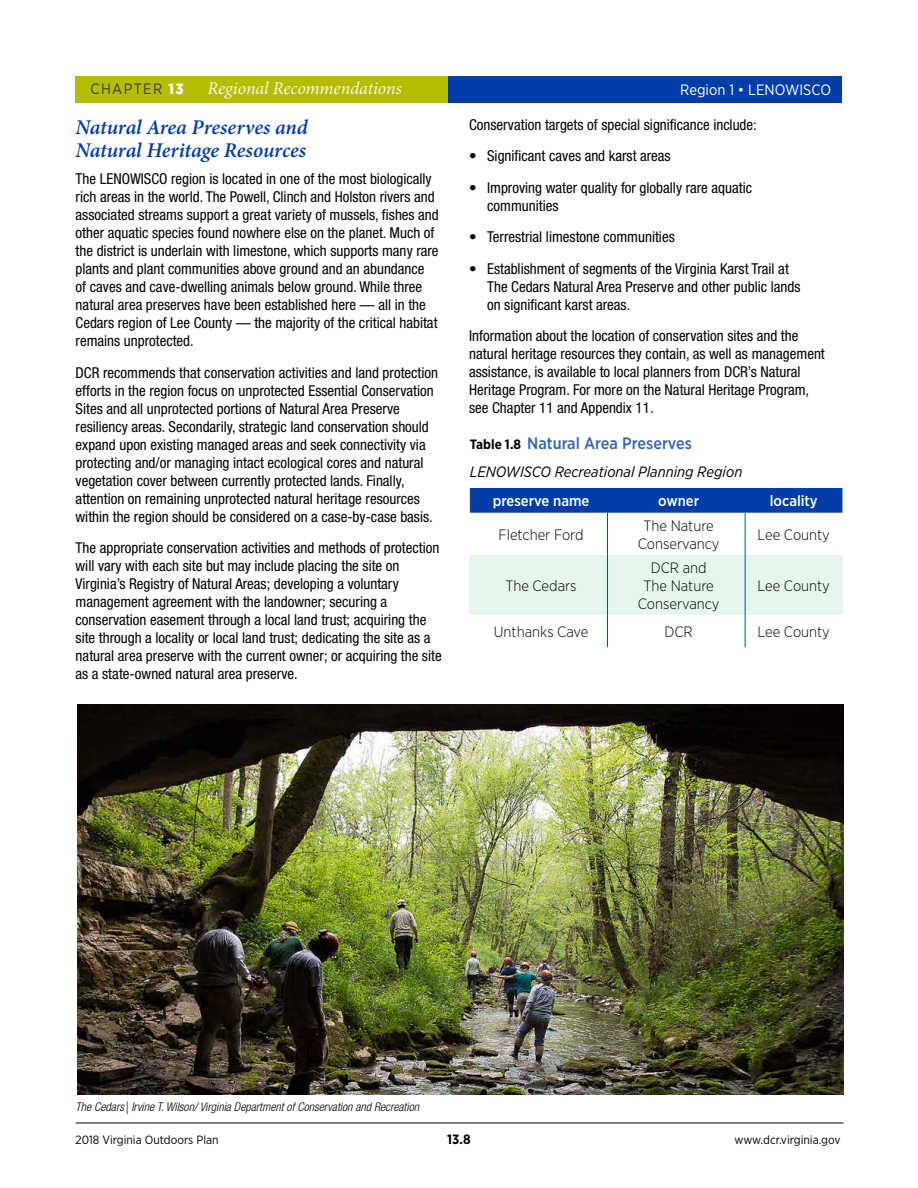
<style>
.page{position:relative;width:918px;height:1188px;background:#fff}
.page>*{position:absolute;margin:0;border:0;box-sizing:border-box;transform-origin:0 0}
.t1{font:italic 600 21px/22.5px "Minion Pro";letter-spacing:-.005em;color:#003da6}
.t2{font:italic 18px "Minion Pro";letter-spacing:-.005em;color:#f8f5e6}
.t3{font:500 16.5px "Gotham Narrow";color:#3364b8}
.t4{font:condensed 15px/18px "Helvetica Neue LT Std";color:#000}
.t5{font:300 15px/18px "Gotham Narrow";color:#000;text-align:center}
.t6{font:italic 15px "Gotham Narrow";color:#000}
.t7{font:500 15px "Gotham Narrow";color:#fff}
.t8{font:15px "Gotham Narrow";color:#fff}
.t9{font:15px "Gotham Narrow";letter-spacing:.09em;color:#414042}
.t10{font:700 13.5px "Gotham Narrow";color:#000}
.t11{font:italic 300 condensed 12px "Helvetica Neue LT Std";color:#000}
.t12{font:12px "Gotham Narrow";color:#000}
.s1{font-weight:900;color:#fff}
.s2{font-weight:700;font-size:13.5px;color:#000}
.s3{font-size:12px}
</style>
<div class="page">
<hr style="left:76px;top:1123px;width:767px;height:1px;background:#000">
<div style="left:76px;top:76px;width:372px;height:27px;background:#b4bd00"></div>
<div style="left:448px;top:76px;width:394px;height:27px;background:#003da6"></div>
<div style="left:470px;top:488px;width:372px;height:25px;background:#003da6"></div>
<div style="left:471px;top:555px;width:371px;height:60px;background:#e6f5ec"></div>
<hr style="left:607px;top:513px;width:1px;height:42px;background:#005984">
<hr style="left:745px;top:513px;width:1px;height:42px;background:#005984">
<hr style="left:607px;top:555px;width:1px;height:60px;background:#005984">
<hr style="left:745px;top:555px;width:1px;height:60px;background:#005984">
<hr style="left:607px;top:615px;width:1px;height:32px;background:#005984">
<hr style="left:745px;top:615px;width:1px;height:32px;background:#005984">
<hr style="left:469px;top:555px;width:2px;height:60px;background:#e6f5ec">
<hr style="left:842px;top:555px;width:1px;height:60px;background:#e6f5ec">
<img style="left:77px;top:704px;width:767px;height:391px">
<p class="t9" style="left:91px;top:80px;width:94px">CHAPTER <span class="s1">13</span></p>
<p class="t2" style="left:208px;top:76px;width:196px">Regional Recommendations</p>
<p class="t8" style="left:680px;top:81px;width:152px">Region 1 • LENOWISCO</p>
<h1 class="t1" style="left:76px;top:116px;width:234px">Natural Area Preserves and<br>Natural Heritage Resources</h1>
<p class="t4" style="left:76px;top:170px;width:365px">The LENOWISCO region is located in one of the most biologically rich areas in the world. The Powell, Clinch and Holston rivers and associated streams support a great variety of mussels, fishes and other aquatic species found nowhere else on the planet. Much of the district is underlain with limestone, which supports many rare plants and plant communities above ground and an abundance<br>of caves and cave-dwelling animals below ground. While three natural area preserves have been established here — all in the Cedars region of Lee County — the majority of the critical habitat remains unprotected.</p>
<p class="t4" style="left:76px;top:364px;width:364px">DCR recommends that conservation activities and land protection efforts in the region focus on unprotected Essential Conservation Sites and all unprotected portions of Natural Area Preserve resiliency areas. Secondarily, strategic land conservation should expand upon existing managed areas and seek connectivity via protecting and/or managing intact ecological cores and natural vegetation cover between currently protected lands. Finally, attention on remaining unprotected natural heritage resources within the region should be considered on a case-by-case basis.</p>
<p class="t4" style="left:76px;top:539px;width:368px">The appropriate conservation activities and methods of protection will vary with each site but may include placing the site on Virginia’s Registry of Natural Areas; developing a voluntary management agreement with the landowner; securing a conservation easement through a local land trust; acquiring the site through a locality or local land trust; dedicating the site as a natural area preserve with the current owner; or acquiring the site as a state-owned natural area preserve.</p>
<p class="t4" style="left:469px;top:115px;width:289px">Conservation targets of special significance include:</p>
<p class="t4" style="left:469px;top:147px;width:203px">• Significant caves and karst areas</p>
<p class="t4" style="left:487px;top:178px;width:267px;text-indent:-18px">• Improving water quality for globally rare aquatic communities</p>
<p class="t4" style="left:469px;top:228px;width:207px">• Terrestrial limestone communities</p>
<p class="t4" style="left:487px;top:259px;width:315px;text-indent:-18px">• Establishment of segments of the Virginia Karst Trail at<br>The Cedars Natural Area Preserve and other public lands on significant karst areas.</p>
<p class="t4" style="left:469px;top:327px;width:357px">Information about the location of conservation sites and the natural heritage resources they contain, as well as management assistance, is available to local planners from DCR’s Natural Heritage Program. For more on the Natural Heritage Program, see Chapter 11 and Appendix 11.</p>
<p class="t3" style="left:470px;top:433px;width:224px"><span class="s2">Table 1.8</span> Natural Area Preserves</p>
<p class="t6" style="left:470px;top:462px;width:274px">LENOWISCO Recreational Planning Region</p>
<p class="t7" style="left:493px;top:492px;width:98px">preserve name</p>
<p class="t7" style="left:658px;top:492px;width:42px">owner</p>
<p class="t7" style="left:770px;top:492px;width:49px">locality</p>
<p class="t5" style="left:499px;top:525px;width:86px">Fletcher Ford</p>
<p class="t5" style="left:638px;top:516px;width:83px">The Nature<br>Conservancy</p>
<p class="t5" style="left:758px;top:525px;width:74px">Lee County</p>
<p class="t5" style="left:506px;top:576px;width:73px">The Cedars</p>
<p class="t5" style="left:638px;top:558px;width:83px">DCR and<br>The Nature<br>Conservancy</p>
<p class="t5" style="left:758px;top:576px;width:74px">Lee County</p>
<p class="t5" style="left:494px;top:622px;width:96px">Unthanks Cave</p>
<p class="t5" style="left:664px;top:622px;width:30px">DCR</p>
<p class="t5" style="left:758px;top:622px;width:74px">Lee County</p>
<p class="t11" style="left:76px;top:1100px;width:345px">The Cedars| Irvine T. Wilson/ Virginia Department of Conservation and Recreation</p>
<p class="t12" style="left:76px;top:1132px;width:145px">2018 Virginia Outdoors Plan</p>
<p class="t10" style="left:447px;top:1130px;width:25px">13.8<span class="s3">8</span></p>
<p class="t12" style="left:735px;top:1132px;width:108px">www.dcr.virginia.gov</p>
</div>
